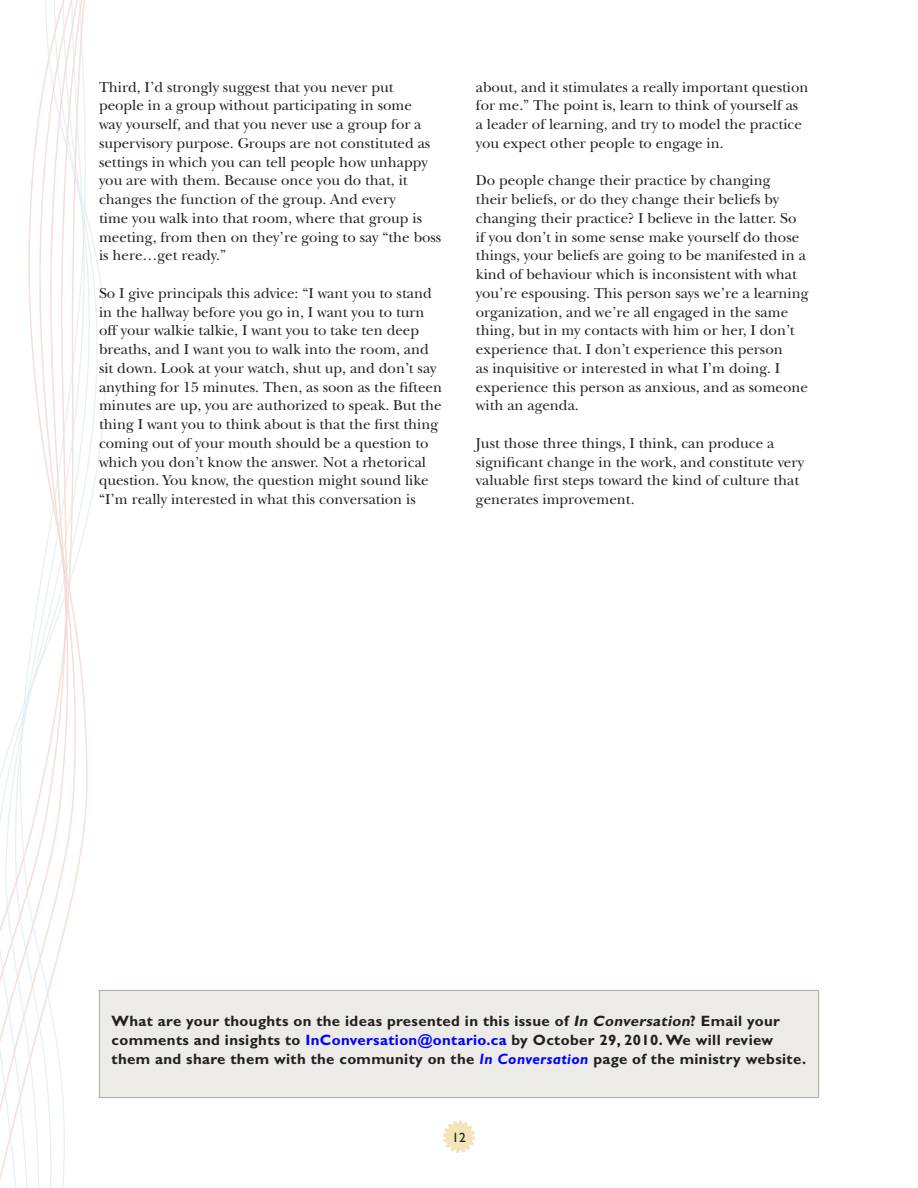
<style>
.page{position:relative;width:918px;height:1188px;background:#fff}
.page>*{position:absolute;margin:0;border:0;box-sizing:border-box;transform-origin:0 0}
.t1{font:15px/18.8px "New Baskerville";color:#231f20}
.t2{font:700 15px/18.8px "Gill Sans Std";letter-spacing:.025em;color:#231f20}
.t3{font:13.5px "Gill Sans Std";color:#231f20}
.s1{font-style:italic}
.s2{color:#00f}
.s3{font-family:"Gill Sans";font-style:italic;color:#00f}
</style>
<div class="page">
<svg style="left:443px;top:1121px;width:32px;height:32px"></svg>
<svg style="left:0;top:0;width:183px;height:1188px"></svg>
<div style="left:99px;top:990px;width:720px;height:108px;background:#ecebe8;border:1px solid #aaac9f"></div>
<p class="t1" style="left:99px;top:77px;width:344px">Third, I’d strongly suggest that you never put people in a group without participating in some<br>way yourself, and that you never use a group for a supervisory purpose. Groups are not constituted as settings in which you can tell people how unhappy you are with them. Because once you do that, it changes the function of the group. And every<br>time you walk into that room, where that group is meeting, from then on they’re going to say “the boss is here…get ready.”</p>
<p class="t1" style="left:99px;top:284px;width:345px">So I give principals this advice: “I want you to stand in the hallway before you go in, I want you to turn off your walkie talkie, I want you to take ten deep breaths, and I want you to walk into the room, and sit down. Look at your watch, shut up, and don’t say anything for 15 minutes. Then, as soon as the fifteen minutes are up, you are authorized to speak. But the thing I want you to think about is that the first thing coming out of your mouth should be a question to which you don’t know the answer. Not a rhetorical question. You know, the question might sound like “I’m really interested in what this conversation is</p>
<p class="t1" style="left:476px;top:77px;width:334px">about, and it stimulates a really important question for me.” The point is, learn to think of yourself as a leader of learning, and try to model the practice you expect other people to engage in.</p>
<p class="t1" style="left:476px;top:171px;width:334px">Do people change their practice by changing<br>their beliefs, or do they change their beliefs by changing their practice? I believe in the latter. So if you don’t in some sense make yourself do those things, your beliefs are going to be manifested in a kind of behaviour which is inconsistent with what you’re espousing. This person says we’re a learning organization, and we’re all engaged in the same thing, but in my contacts with him or her, I don’t experience that. I don’t experience this person<br>as inquisitive or interested in what I’m doing. I experience this person as anxious, and as someone with an agenda.</p>
<p class="t1" style="left:476px;top:434px;width:330px">Just those three things, I think, can produce a significant change in the work, and constitute very valuable first steps toward the kind of culture that generates improvement.</p>
<p class="t2" style="left:112px;top:1012px;width:696px">What are your thoughts on the ideas presented in this issue of <span class="s1">In Conversation</span>? Email your comments and insights to <span class="s2">I nConversation@ontario.ca</span> by October 29, 2010. We will review them and share them with the community on the <span class="s3">In Conversation</span> page of the ministry website.</p>
<p class="t3" style="left:452px;top:1129px;width:15px">12</p>
</div>
